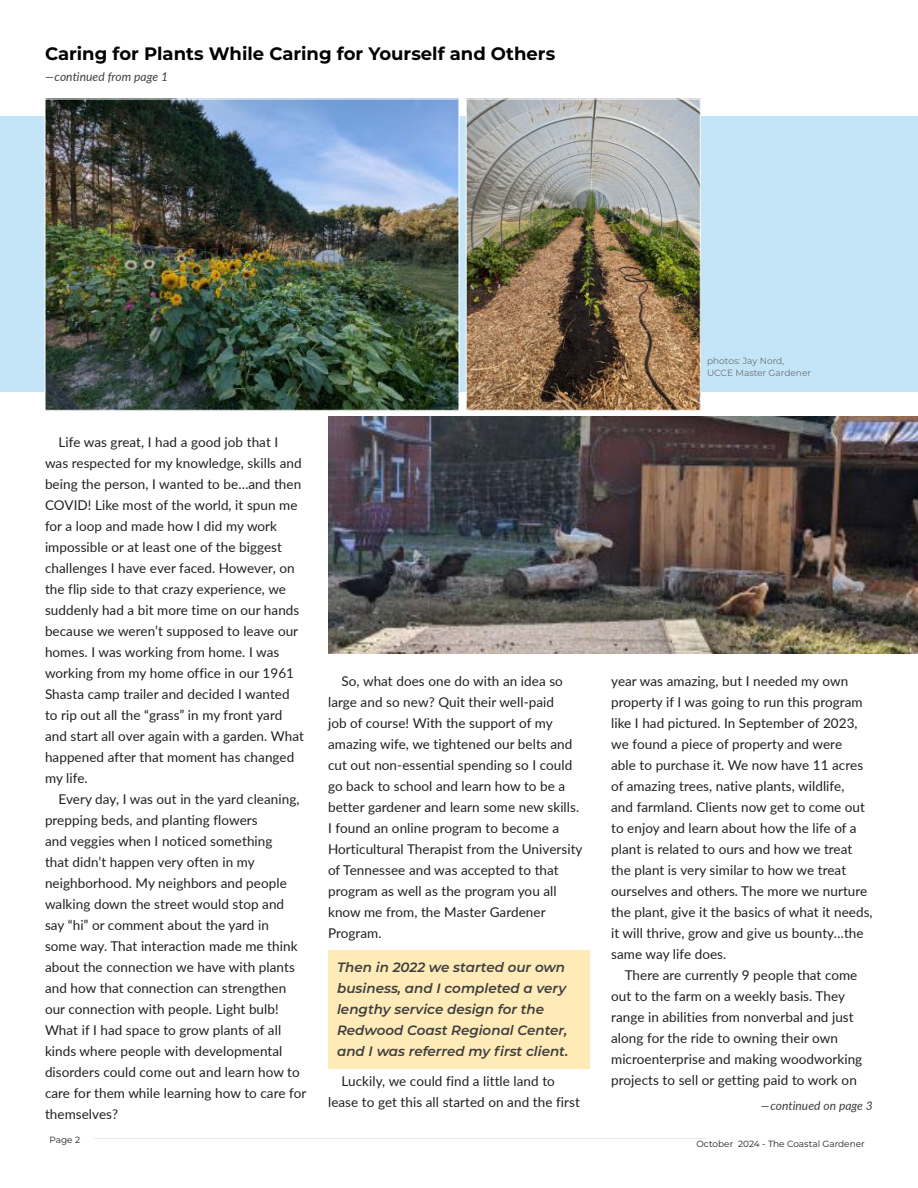
<style>
.page{position:relative;width:918px;height:1188px;background:#fff}
.page>*{position:absolute;margin:0;border:0;box-sizing:border-box;transform-origin:0 0}
.t1{font:700 18px "Montserrat";color:#000}
.t2{font:13.5px/21px "Lato";letter-spacing:.005em;color:#231f20}
.t3{font:italic 600 13.5px/21px "Montserrat";color:#3e3e3f}
.t4{font:italic 12px "Lato";letter-spacing:.005em;color:#3e3e3f}
.t5{font:9px "Montserrat";color:#231f20}
.t6{font:9px/12px "Montserrat";color:#6d6e71}
</style>
<div class="page">
<hr style="left:94px;top:1138px;width:612px;height:1px;background:#e6e7e9">
<div style="left:0;top:116px;width:918px;height:275px;background:#c4e5f7"></div>
<div style="left:328px;top:950px;width:262px;height:119px;background:#ffebb7"></div>
<img style="left:47px;top:101px;width:410px;height:308px">
<div style="left:45px;top:99px;width:414px;height:312px;border:1px solid #fff"></div>
<img style="left:468px;top:101px;width:231px;height:308px">
<div style="left:466px;top:99px;width:235px;height:312px;border:1px solid #fff"></div>
<img style="left:328px;top:416px;width:590px;height:238px">
<h1 class="t1" style="left:45px;top:45px;width:512px">Caring for Plants While Caring for Yourself and Others</h1>
<p class="t4" style="left:45px;top:72px;width:125px">—continued from page 1</p>
<p class="t2" style="left:45px;top:433px;width:260px;text-indent:14px">Life was great, I had a good job that I was respected for my knowledge, skills and being the person, I wanted to be…and then COVID! Like most of the world, it spun me for a loop and made how I did my work impossible or at least one of the biggest challenges I have ever faced. However, on the flip side to that crazy experience, we suddenly had a bit more time on our hands because we weren’t supposed to leave our homes. I was working from home. I was working from my home office in our 1961<br>Shasta camp trailer and decided I wanted to rip out all the “grass” in my front yard and start all over again with a garden. What happened after that moment has changed my life.</p>
<p class="t2" style="left:45px;top:790px;width:263px;text-indent:14px">Every day, I was out in the yard cleaning, prepping beds, and planting flowers<br>and veggies when I noticed something<br>that didn’t happen very often in my neighborhood. My neighbors and people walking down the street would stop and say “hi” or comment about the yard in<br>some way. That interaction made me think about the connection we have with plants and how that connection can strengthen our connection with people. Light bulb!<br>What if I had space to grow plants of all kinds where people with developmental disorders could come out and learn how to care for them while learning how to care for themselves?</p>
<p class="t5" style="left:50px;top:1135px;width:32px">Page 2</p>
<p class="t2" style="left:328px;top:671px;width:256px;text-indent:14px">So, what does one do with an idea so large and so new? Quit their well-paid<br>job of course! With the support of my amazing wife, we tightened our belts and cut out non-essential spending so I could go back to school and learn how to be a better gardener and learn some new skills.<br>I found an online program to become a Horticultural Therapist from the University of Tennessee and was accepted to that program as well as the program you all know me from, the Master Gardener Program.</p>
<p class="t3" style="left:337px;top:958px;width:233px">Then in 2022 we started our own business, and I completed a very lengthy service design for the<br>Redwood Coast Regional Center, and I was referred my first client.</p>
<p class="t2" style="left:328px;top:1072px;width:253px;text-indent:14px">Luckily, we could find a little land to lease to get this all started on and the first</p>
<p class="t6" style="left:707px;top:355px;width:105px">photos: Jay Nord,<br>UCCE Master Gardener</p>
<p class="t2" style="left:611px;top:671px;width:263px">year was amazing, but I needed my own property if I was going to run this program like I had pictured. In September of 2023, we found a piece of property and were<br>able to purchase it. We now have 11 acres of amazing trees, native plants, wildlife,<br>and farmland. Clients now get to come out to enjoy and learn about how the life of a plant is related to ours and how we treat the plant is very similar to how we treat ourselves and others. The more we nurture the plant, give it the basics of what it needs, it will thrive, grow and give us bounty…the same way life does.</p>
<p class="t2" style="left:611px;top:965px;width:253px;text-indent:14px">There are currently 9 people that come out to the farm on a weekly basis. They range in abilities from nonverbal and just along for the ride to owning their own microenterprise and making woodworking projects to sell or getting paid to work on</p>
<p class="t4" style="left:761px;top:1101px;width:114px">—continued on page 3</p>
<p class="t5" style="left:696px;top:1139px;width:170px">October 2024 - The Coastal Gardener</p>
</div>
